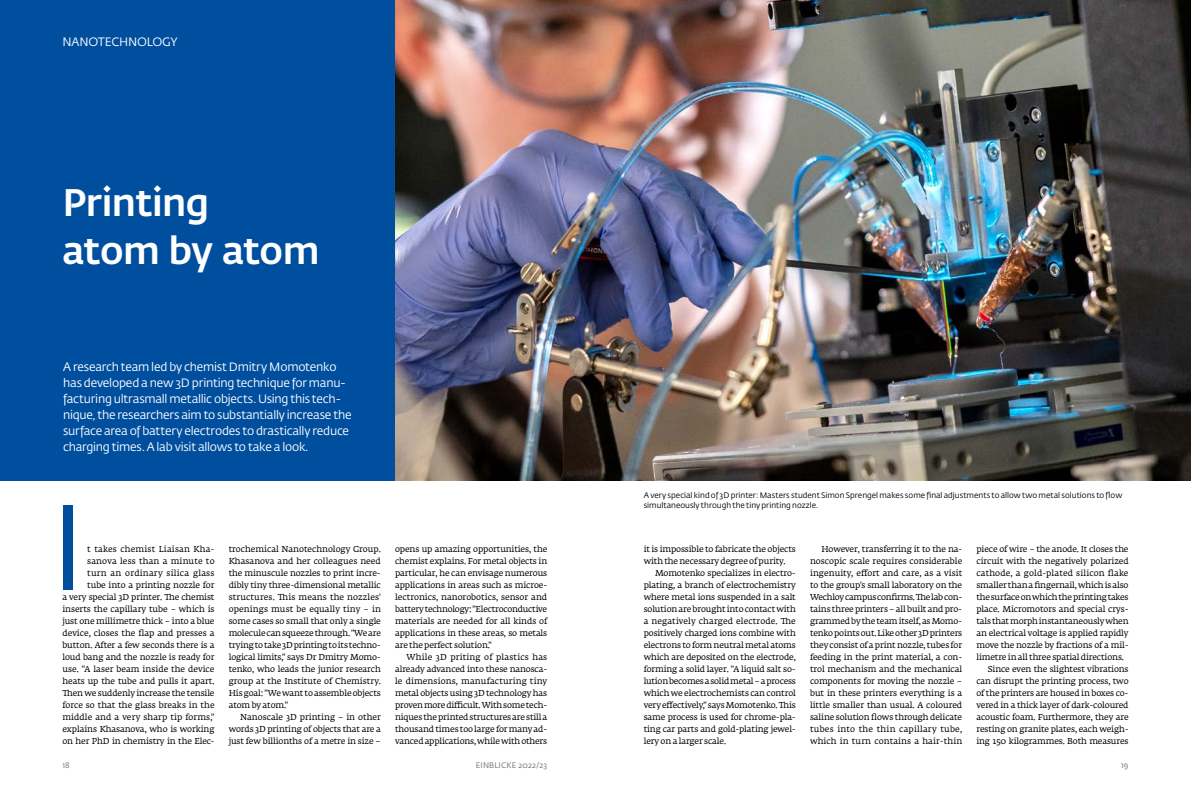
<style>
.page{position:relative;width:1191px;height:794px;background:#fff}
.page>*{position:absolute;margin:0;border:0;box-sizing:border-box;transform-origin:0 0}
.t1{font:118.9px "Fedra Sans Std";color:#004f9f}
.t2{font:500 38px/48px "Fedra Sans Std";letter-spacing:-.015em;color:#fff}
.t3{font:12px/16px "Fedra Sans Std";letter-spacing:-.02em;color:#fff}
.t4{font:8.5px/12px "Fedra Serif A Std";letter-spacing:-.015em;color:#000;text-align:justify}
.t5{font:8.5px "Fedra Serif A Std";letter-spacing:.015em;color:#000}
.t6{font:8px/10px "Fedra Sans Std";color:#000}
.t7{font:8px "Fedra Sans Std";letter-spacing:.015em;color:#706f6f}
</style>
<div class="page">
<div style="left:0;top:0;width:395px;height:480px;background:#004f9f"></div>
<img style="left:395px;top:0;width:796px;height:480px">
<h3 class="t3" style="left:62px;top:34px;width:117px">NANOTECHNOLOGY</h3>
<h2 class="t2" style="left:62px;top:179px;width:259px">Printing<br>atom by atom</h2>
<p class="t3" style="left:63px;top:359px;width:290px">A research team led by chemist Dmitry Momotenko has developed a new 3D printing technique for manu&shy;facturing ultrasmall metallic objects. Using this tech&shy;nique, the researchers aim to substantially increase the surface area of battery electrodes to drastically reduce charging times. A lab visit allows to take a look.</p>
<h1 class="t1" style="left:50px;top:476px;width:36px">I</h1>
<p class="t4" style="left:62px;top:544px;width:154px;text-align:right">t takes chemist Liaisan Kha&shy;sanova less than a minute to<br>turn an ordinary silica glass<br>tube into a printing nozzle for<br>a very special 3D printer. The chemist inserts the capillary tube – which is just one millimetre thick – into a blue device, closes the flap and presses a button. After a few seconds there is a loud bang and the nozzle is ready for use. "A laser beam inside the device heats up the tube and pulls it apart.<br>Then we suddenly increase the tensile force so that the glass breaks in the middle and a very sharp tip forms," explains Khasanova, who is working on her PhD in chemistry in the Elec-</p>
<p class="t4" style="left:229px;top:544px;width:154px">trochemical Nanotechnology Group.<br>Khasanova and her colleagues need the minuscule nozzles to print incre&shy;dibly tiny three-dimensional metallic structures. This means the nozzles' openings must be equally tiny – in some cases so small that only a single molecule can squeeze through. "We are trying to take 3D printing to its techno&shy;logical limits," says Dr Dmitry Momo&shy;tenko, who leads the junior research group at the Institute of Chemistry.<br>His goal: "We want to assemble objects atom by atom."</p>
<p class="t4" style="left:229px;top:712px;width:154px;text-indent:11px">Nanoscale 3D printing – in other words 3D printing of objects that are a just few billionths of a metre in size –</p>
<p class="t4" style="left:395px;top:544px;width:154px">opens up amazing opportunities, the chemist explains. For metal objects in particular, he can envisage numerous applications in areas such as microe&shy;lectronics, nanorobotics, sensor and battery technology: "Electroconductive materials are needed for all kinds of applications in these areas, so metals are the perfect solution."</p>
<p class="t4" style="left:395px;top:652px;width:154px;text-indent:11px">While 3D priting of plastics has already advanced into these nanosca&shy;le dimensions, manufacturing tiny metal objects using 3D technology has proven more difficult. With some tech&shy;niques the printed structures are still a thousand times too large for many ad&shy;vanced applications, while with others</p>
<p class="t6" style="left:643px;top:491px;width:480px">A very special kind of 3D printer: Masters student Simon Sprengel makes some final adjustments to allow two metal solutions to flow simultaneously through the tiny printing nozzle.</p>
<p class="t4" style="left:643px;top:544px;width:154px">it is impossible to fabricate the objects with the necessary degree of purity.</p>
<p class="t4" style="left:643px;top:568px;width:154px;text-indent:11px">Momotenko specializes in electro&shy;plating, a branch of electrochemistry where metal ions suspended in a salt solution are brought into contact with a negatively charged electrode. The positively charged ions combine with electrons to form neutral metal atoms which are deposited on the electrode, forming a solid layer. "A liquid salt so&shy;lution becomes a solid metal – a process which we electrochemists can control very effectively," says Momotenko. This same process is used for chrome-pla&shy;ting car parts and gold-plating jewel&shy;lery on a larger scale.</p>
<p class="t4" style="left:810px;top:544px;width:154px;text-indent:11px">However, transferring it to the na&shy;noscopic scale requires considerable ingenuity, effort and care, as a visit to the group's small laboratory on the Wechloy campus confirms. The lab con&shy;tains three printers – all built and pro&shy;grammed by the team itself, as Momo&shy;tenko points out. Like other 3D printers they consist of a print nozzle, tubes for feeding in the print material, a con&shy;trol mechanism and the mechanical components for moving the nozzle – but in these printers everything is a little smaller than usual. A coloured saline solution flows through delicate tubes into the thin capillary tube, which in turn contains a hair-thin</p>
<p class="t4" style="left:976px;top:544px;width:154px">piece of wire – the anode. It closes the</p>
<p class="t4" style="left:976px;top:556px;width:154px">circuit with the negatively polarized</p>
<p class="t5" style="left:976px;top:568px;width:154px">cathode, a gold-plated silicon flake</p>
<p class="t4" style="left:976px;top:580px;width:154px">smaller than a fingernail, which is also</p>
<p class="t4" style="left:976px;top:592px;width:154px">the surface on which the printing takes</p>
<p class="t4" style="left:976px;top:604px;width:154px">place. Micromotors and special crys-</p>
<p class="t4" style="left:976px;top:616px;width:154px">tals that morph instantaneously when</p>
<p class="t4" style="left:976px;top:628px;width:154px">an electrical voltage is applied rapidly</p>
<p class="t4" style="left:976px;top:640px;width:154px">move the nozzle by fractions of a mil-</p>
<p class="t4" style="left:976px;top:652px;width:149px">limetre in all three spatial directions.</p>
<p class="t4" style="left:987px;top:664px;width:142px">Since even the slightest vibrations</p>
<p class="t4" style="left:976px;top:676px;width:154px">can disrupt the printing process, two</p>
<p class="t4" style="left:976px;top:688px;width:154px">of the printers are housed in boxes co-</p>
<p class="t4" style="left:976px;top:700px;width:154px">vered in a thick layer of dark-coloured</p>
<p class="t4" style="left:976px;top:712px;width:154px">acoustic foam. Furthermore, they are</p>
<p class="t4" style="left:976px;top:724px;width:154px">resting on granite plates, each weigh-</p>
<p class="t4" style="left:976px;top:736px;width:154px">ing 150 kilogrammes. Both measures</p>
<p class="t7" style="left:62px;top:760px;width:9px">18</p>
<p class="t7" style="left:476px;top:760px;width:73px">EINBLICKE 2022/23</p>
<p class="t7" style="left:1121px;top:760px;width:9px">19</p>
</div>
